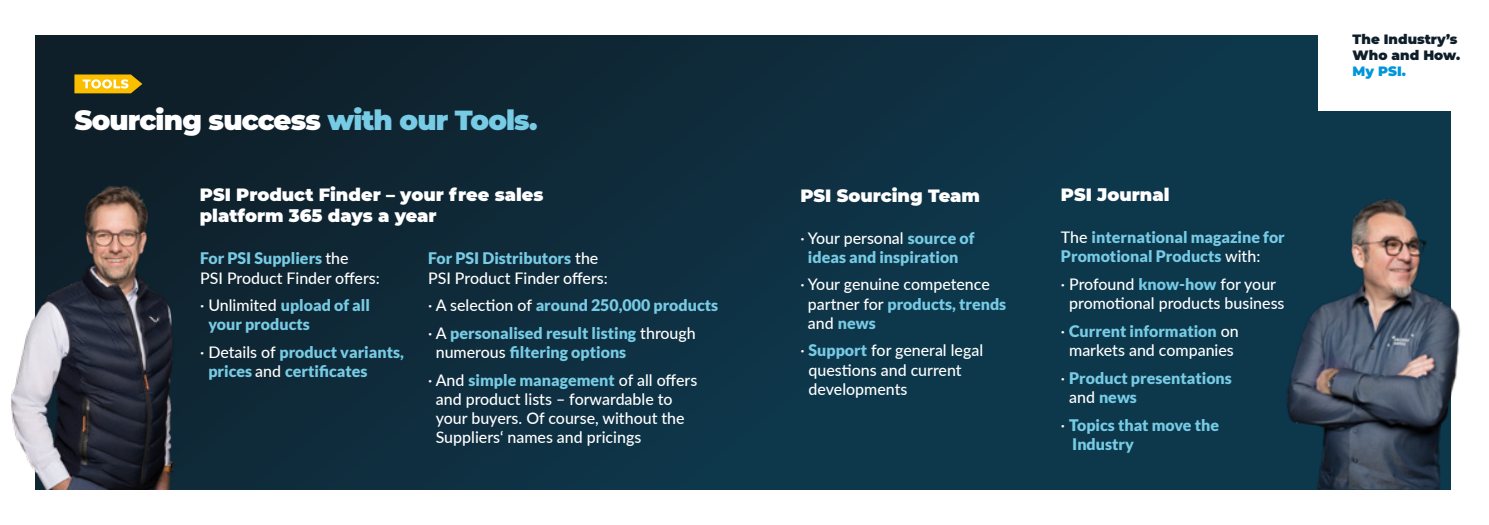
<style>
.page{position:relative;width:1489px;height:525px;background:#fff}
.page>*{position:absolute;margin:0;border:0;box-sizing:border-box;transform-origin:0 0}
.t1{font:900 27.5px "Montserrat";letter-spacing:-.03em;color:#fff}
.t2{font:900 17.75px "Montserrat";color:#fff}
.t3{font:500 16px/19.1px "Lato";color:#fff}
.t4{font:900 16px/19.1px "Lato";color:#77cbe4}
.t5{font:900 13.5px/16.1px "Montserrat";color:#0e1f2a}
.t6{font:900 13.5px "Montserrat";color:#0096db}
.s1{color:#77cbe4}
.s2{font-weight:900;color:#77cbe4}
.s3{font-weight:500;color:#fff}
</style>
<div class="page">
<div style="left:35px;top:35px;width:1414px;height:454px;background:linear-gradient(to right,#0f212c,#0d3c52)"></div>
<svg style="left:74px;top:74px;width:68px;height:19px"></svg>
<div style="left:1318px;top:0;width:170px;height:110px;background:#fff"></div>
<img style="left:11px;top:176px;width:218px;height:313px">
<img style="left:1232px;top:193px;width:229px;height:296px">
<h1 class="t1" style="left:74px;top:99px;width:464px">Sourcing success <span class="s1">with our Tools.</span></h1>
<p class="t2" style="left:200px;top:181px;width:345px">PSI Product Finder – your free sales</p>
<p class="t2" style="left:800px;top:182px;width:181px">PSI Sourcing Team</p>
<p class="t2" style="left:200px;top:203px;width:238px">platform 365 days a year</p>
<p class="t3" style="left:200px;top:248px;width:181px"><span class="s2">For PSI Suppliers</span> the<br>PSI Product Finder offers:</p>
<p class="t4" style="left:208px;top:295px;width:163px;text-indent:-8px"><span class="s3">· Unlimited</span> upload of all your products</p>
<p class="t4" style="left:208px;top:342px;width:197px;text-indent:-8px"><span class="s3">· Details of</span> product variants, prices <span class="s3">and</span> certificates</p>
<p class="t3" style="left:428px;top:248px;width:181px"><span class="s2">For PSI Distributors</span> the<br>PSI Product Finder offers:</p>
<p class="t4" style="left:428px;top:291px;width:292px;line-height:27.6px"><span class="s3">· A selection of</span> around 250,000 products <span class="s3">· A</span> personalised result listing <span class="s3">through</span></p>
<p class="t4" style="left:428px;top:338px;width:271px;line-height:27.6px;text-indent:8px"><span class="s3">numerous</span> filtering options<br><span class="s3">· And</span> simple management <span class="s3">of all offers</span></p>
<p class="t3" style="left:436px;top:388px;width:250px">and product lists – forwardable to your buyers. Of course, without the<br>Suppliers‘ names and pricings</p>
<p class="t4" style="left:800px;top:227px;width:176px;text-align:center"><span class="s3">· Your personal</span> source of ideas and inspiration</p>
<p class="t3" style="left:808px;top:274px;width:200px;text-indent:-8px">· Your genuine competence partner for <span class="s2">products, trends </span>and <span class="s2">news</span></p>
<p class="t3" style="left:808px;top:340px;width:176px;text-indent:-8px">· <span class="s2">Support</span> for general legal questions and current developments</p>
<p class="t2" style="left:1060px;top:181px;width:110px">PSI Journal</p>
<p class="t4" style="left:1060px;top:227px;width:225px"><span class="s3">The</span> international magazine for<br>Promotional Products <span class="s3">with:</span></p>
<p class="t3" style="left:1060px;top:274px;width:225px;text-align:center">· Profound <span class="s2">know-how</span> for your promotional products business</p>
<p class="t3" style="left:1060px;top:320px;width:179px;text-align:center">· <span class="s2">Current information</span> on markets and companies</p>
<p class="t4" style="left:1069px;top:367px;width:164px;text-indent:-8px"><span class="s3">·</span> Product presentations <span class="s3">and</span> news</p>
<p class="t4" style="left:1072px;top:414px;width:148px;text-indent:-11px"><span class="s3">·</span> Topics that move the<br>Industry</p>
<p class="t5" style="left:1352px;top:30px;width:109px">The Industry’s<br>Who and How.</p>
<p class="t6" style="left:1352px;top:61px;width:55px">My PSI.</p>
</div>
